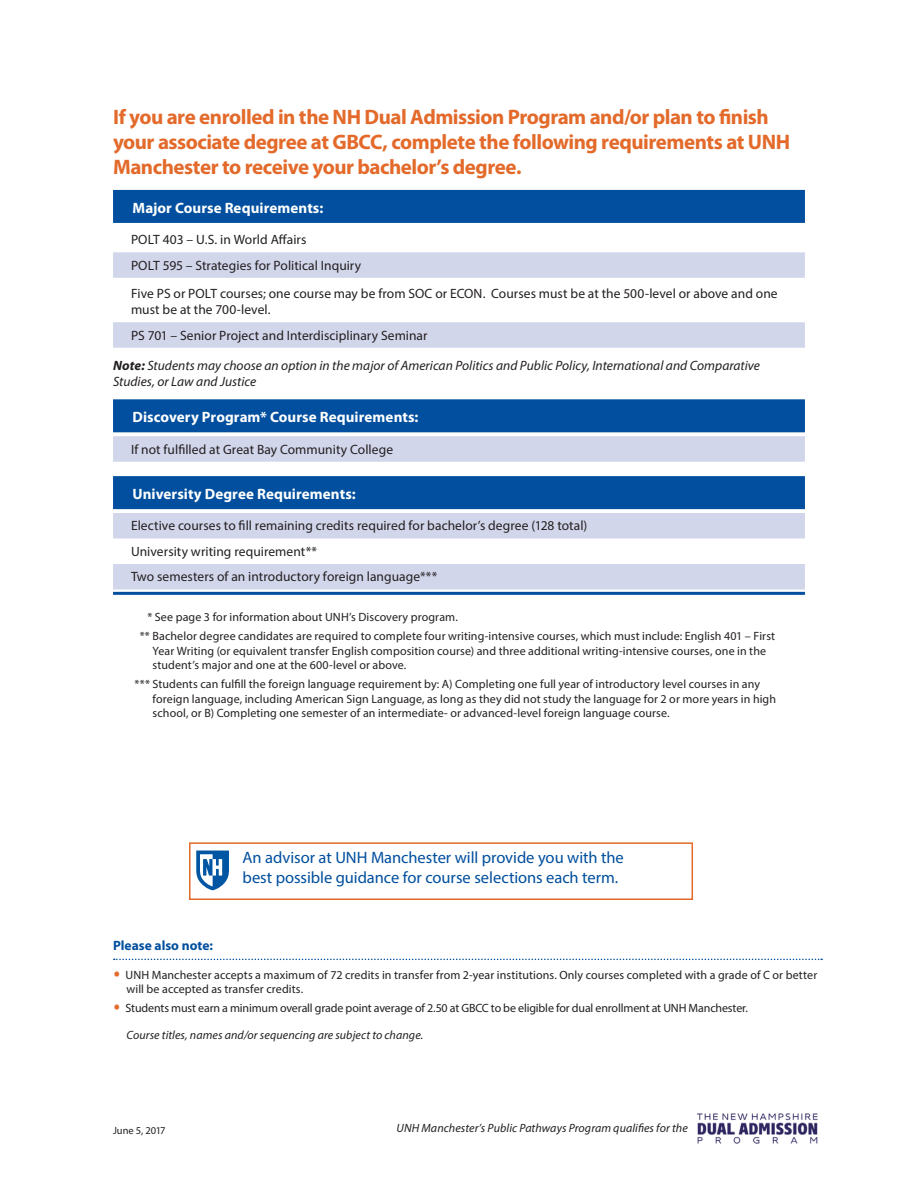
<style>
.page{position:relative;width:918px;height:1188px;background:#fff}
.page>*{position:absolute;margin:0;border:0;box-sizing:border-box;transform-origin:0 0}
.Intro_-_back_L1{font:700 21px/25.2px "Myriad Pro";letter-spacing:-.025em;color:#e36a2a}
.t1{font:16.5px/19.8px "Myriad Pro";color:#014f9e}
.Paragraph_L2{font:700 15px "Myriad Pro";letter-spacing:.005em;color:#fff}
.Paragraph_L3_blue_ba{font:13.5px "Myriad Pro";letter-spacing:.005em;color:#231f20}
.Paragraph_L4{font:13.5px/16.2px "Myriad Pro";letter-spacing:.005em;color:#231f20}
.Back_L2{font:italic 13.5px/16.2px "Myriad Pro";letter-spacing:.005em;color:#231f20}
.t2{font:700 13.5px "Myriad Pro";color:#014f9e}
.Notes{font:12px/14.4px "Myriad Pro";letter-spacing:.005em;color:#231f20}
.Notes-2{font:12px "Myriad Pro";letter-spacing:-.015em;color:#231f20}
.t3{font:italic 12px "Myriad Pro";letter-spacing:.005em;color:#231f20}
.ID_code{font:10.5px "Myriad Pro";letter-spacing:-.005em;color:#231f20}
.s1{font-weight:700}
.s2{color:#e36a2a}
</style>
<div class="page">
<img style="left:696px;top:1113px;width:122px;height:31px">
<div style="left:189px;top:842px;width:504px;height:58px;border:2px solid #e36a2a"></div>
<svg style="left:114px;top:959px;width:708px;height:1px"></svg>
<svg style="left:196px;top:851px;width:33px;height:39px"></svg>
<div style="left:113px;top:190px;width:692px;height:33px;background:#014f9e"></div>
<div style="left:113px;top:252px;width:692px;height:26px;background:#d2d6eb"></div>
<div style="left:113px;top:322px;width:692px;height:26px;background:#d2d6eb"></div>
<div style="left:113px;top:399px;width:692px;height:33px;background:#014f9e"></div>
<div style="left:113px;top:436px;width:692px;height:26px;background:#d2d6eb"></div>
<div style="left:113px;top:476px;width:692px;height:33px;background:#014f9e"></div>
<div style="left:113px;top:513px;width:692px;height:26px;background:#d2d6eb"></div>
<div style="left:113px;top:564px;width:692px;height:26px;background:#d2d6eb"></div>
<hr style="left:113px;top:592px;width:692px;height:3px;background:#014f9e">
<p class="Intro_-_back_L1" style="left:113px;top:103px;width:679px">If you are enrolled in the NH Dual Admission Program and/or plan to finish your associate degree at GBCC, complete the following requirements at UNH<br>Manchester to receive your bachelor’s degree.</p>
<p class="Paragraph_L2" style="left:133px;top:198px;width:192px">Major Course Requirements:</p>
<p class="Paragraph_L4" style="left:131px;top:231px;width:177px">POLT 403 – U.S. in World Affairs</p>
<p class="Paragraph_L3_blue_ba" style="left:131px;top:257px;width:232px">POLT 595 – Strategies for Political Inquiry</p>
<p class="Paragraph_L4" style="left:131px;top:285px;width:648px">Five PS or POLT courses; one course may be from SOC or ECON. Courses must be at the 500-level or above and one must be at the 700-level.</p>
<p class="Paragraph_L3_blue_ba" style="left:131px;top:327px;width:298px">PS 701 – Senior Project and Interdisciplinary Seminar</p>
<p class="Back_L2" style="left:113px;top:357px;width:649px"><span class="s1">Note:</span> Students may choose an option in the major of American Politics and Public Policy, International and Comparative<br>Studies, or Law and Justice</p>
<p class="Paragraph_L2" style="left:133px;top:407px;width:287px">Discovery Program* Course Requirements:</p>
<p class="Paragraph_L3_blue_ba" style="left:131px;top:441px;width:264px">If not fulfilled at Great Bay Community College</p>
<p class="Paragraph_L2" style="left:133px;top:484px;width:225px">University Degree Requirements:</p>
<p class="Paragraph_L3_blue_ba" style="left:131px;top:517px;width:458px">Elective courses to fill remaining credits required for bachelor’s degree (128 total)</p>
<p class="Paragraph_L4" style="left:131px;top:543px;width:188px">University writing requirement**</p>
<p class="Paragraph_L3_blue_ba" style="left:131px;top:568px;width:308px">Two semesters of an introductory foreign language***</p>
<p class="Notes" style="left:147px;top:609px;width:312px">* See page 3 for information about UNH’s Discovery program.</p>
<p class="Notes" style="left:152px;top:629px;width:624px;text-indent:-13px">** Bachelor degree candidates are required to complete four writing-intensive courses, which must include: English 401 – First<br>Year Writing (or equivalent transfer English composition course) and three additional writing-intensive courses, one in the student’s major and one at the 600-level or above.</p>
<p class="Notes" style="left:153px;top:677px;width:625px;text-indent:-18px">*** Students can fulfill the foreign language requirement by: A) Completing one full year of introductory level courses in any foreign language, including American Sign Language, as long as they did not study the language for 2 or more years in high school, or B) Completing one semester of an intermediate- or advanced-level foreign language course.</p>
<h2 class="t1" style="left:243px;top:847px;width:383px">An advisor at UNH Manchester will provide you with the best possible guidance for course selections each term.</h2>
<p class="t2" style="left:113px;top:936px;width:101px">Please also note:</p>
<p class="Notes" style="left:127px;top:968px;width:692px;text-indent:-14px"><span class="s2">■</span> UNH Manchester accepts a maximum of 72 credits in transfer from 2-year institutions. Only courses completed with a grade of C or better will be accepted as transfer credits.</p>
<p class="Notes-2" style="left:113px;top:1001px;width:637px"><span class="s2">■</span> Students must earn a minimum overall grade point average of 2.50 at GBCC to be eligible for dual enrollment at UNH Manchester.</p>
<p class="t3" style="left:127px;top:1028px;width:298px">Course titles, names and/or sequencing are subject to change.</p>
<p class="ID_code" style="left:113px;top:1124px;width:54px">June 5, 2017</p>
<p class="t3" style="left:397px;top:1120px;width:293px">UNH Manchester’s Public Pathways Program qualifies for the</p>
</div>
